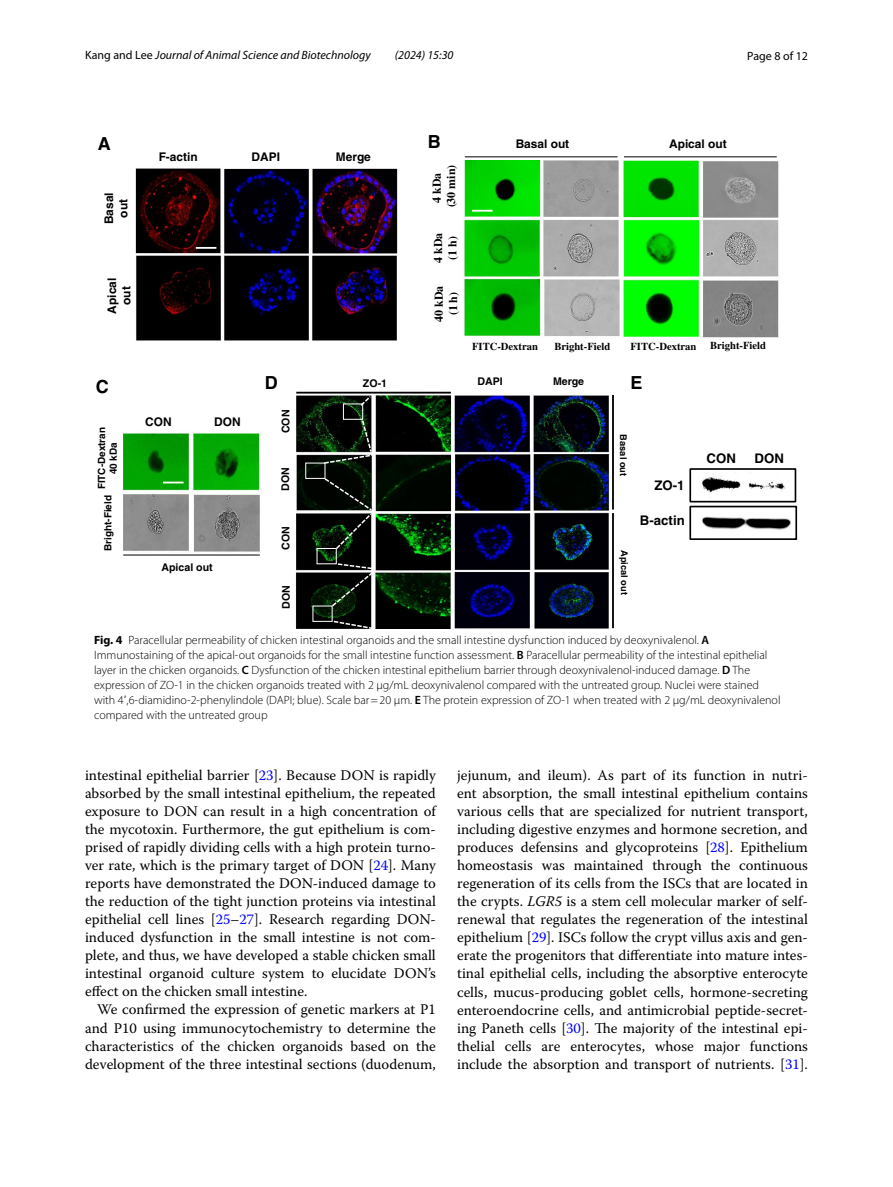
<style>
.page{position:relative;width:893px;height:1187px;background:#fff}
.page>*{position:absolute;margin:0;border:0;box-sizing:border-box;transform-origin:0 0}
.t1{font:700 18px "Helvetica";color:#000}
.t2{font:14.7px/18px "Warnock Pro";color:#000;text-align:justify}
.t3{font:700 13.2px "Helvetica";color:#000}
.t4{font:300 12px/15px "Myriad Pro";color:#000}
.t5{font:italic 12px "Myriad Pro";color:#000}
.t6{font:12px "Myriad Pro";color:#000}
.t7{font:700 11.85px/14.2px "Helvetica";color:#000;text-align:center}
.t8{font:700 11.85px/14.2px "Times";color:#000;text-align:center}
.t9{font:700 10.65px "Times";color:#000}
.t10{font:700 10.65px "Helvetica";color:#000}
.t11{font:700 9.9px/11.9px "Helvetica";color:#000;text-align:center}
.t12{font:700 9.3px "Helvetica";color:#000}
.s1{font-style:normal}
.s2{font-weight:700}
.s3{font-weight:600}
.s4{font-family:"Segoe UI";font-weight:400}
.s5{color:#00f}
.s6{font-style:italic}
</style>
<div class="page">
<img style="left:124px;top:160px;width:655px;height:468px">
<hr style="left:612px;top:513px;width:2px;height:115px;background:#000">
<hr style="left:612px;top:395px;width:2px;height:114px;background:#000">
<svg style="left:312px;top:394px;width:63px;height:235px;background:#232d24"></svg>
<hr style="left:296px;top:392px;width:155px;height:1px;background:#000">
<hr style="left:624px;top:156px;width:153px;height:1px;background:#000">
<hr style="left:465px;top:156px;width:153px;height:1px;background:#000">
<hr style="left:472px;top:210px;width:21px;height:2px;background:#fff">
<hr style="left:123px;top:554px;width:137px;height:1px;background:#000">
<hr style="left:196px;top:247px;width:20px;height:2px;background:#fff">
<svg style="left:689px;top:467px;width:108px;height:73px"></svg>
<hr style="left:163px;top:481px;width:21px;height:2px;background:#fff">
<p class="t5" style="left:85px;top:48px;width:287px"><span class="s1">Kang and Lee</span> Journal of Animal Science and Biotechnology</p>
<p class="t5" style="left:395px;top:48px;width:60px">(2024) 15:30</p>
<p class="t6" style="left:747px;top:48px;width:62px">Page 8 of 12</p>
<p class="t1" style="left:98px;top:132px;width:14px">A</p>
<p class="t7" style="left:102px;top:224px;width:33px;rotate:-90deg">Basal out</p>
<p class="t7" style="left:105px;top:313px;width:37px;rotate:-90deg">A p laci out</p>
<p class="t1" style="left:96px;top:375px;width:14px">C</p>
<p class="t11" style="left:95px;top:489px;width:64px;rotate:-90deg">F TI C - D nar txe<br>40 kDa</p>
<p class="t11" style="left:102px;top:551px;width:57px;rotate:-90deg">Bright-Field</p>
<p class="t7" style="left:159px;top:150px;width:41px">F-actin</p>
<p class="t7" style="left:252px;top:149px;width:30px">DAPI</p>
<p class="t7" style="left:336px;top:149px;width:37px">Merge</p>
<p class="t1" style="left:428px;top:131px;width:14px">B</p>
<p class="t8" style="left:430px;top:207px;width:44px;rotate:-90deg">4 kDa (30 min)</p>
<p class="t8" style="left:431px;top:263px;width:32px;text-align:left;rotate:-90deg">4 kDa (1 h)</p>
<p class="t8" style="left:431px;top:322px;width:38px;rotate:-90deg">40 kDa (1 h)</p>
<p class="t7" style="left:516px;top:137px;width:55px">Basal out</p>
<p class="t7" style="left:669px;top:137px;width:59px">Apical out</p>
<p class="t9" style="left:472px;top:339px;width:67px">FITC-Dextran</p>
<p class="t9" style="left:554px;top:339px;width:57px">Bright-Field</p>
<p class="t9" style="left:630px;top:339px;width:67px">FITC-Dextran</p>
<p class="t9" style="left:710px;top:339px;width:57px">Bright-Field</p>
<p class="t7" style="left:145px;top:414px;width:28px">CON</p>
<p class="t7" style="left:214px;top:414px;width:28px">DON</p>
<p class="t10" style="left:161px;top:561px;width:53px">Apical out</p>
<p class="t1" style="left:265px;top:371px;width:14px">D</p>
<p class="t10" style="left:279px;top:433px;width:25px;rotate:-90deg">CON</p>
<p class="t10" style="left:279px;top:490px;width:25px;rotate:-90deg">DON</p>
<p class="t10" style="left:279px;top:550px;width:25px;rotate:-90deg">CON</p>
<p class="t10" style="left:279px;top:609px;width:25px;rotate:-90deg">DON</p>
<p class="t10" style="left:363px;top:376px;width:26px">ZO-1</p>
<p class="t10" style="left:478px;top:375px;width:27px">DAPI</p>
<p class="t10" style="left:553px;top:374px;width:33px">Merge</p>
<p class="t1" style="left:630px;top:371px;width:14px">E</p>
<p class="t12" style="left:629px;top:434px;width:43px;rotate:90deg">Basal out</p>
<p class="t12" style="left:630px;top:550px;width:46px;rotate:90deg">Apical out</p>
<p class="t3" style="left:654px;top:477px;width:32px">ZO-1</p>
<p class="t3" style="left:640px;top:512px;width:46px">B-actin</p>
<p class="t3" style="left:706px;top:450px;width:31px">CON</p>
<p class="t3" style="left:754px;top:450px;width:31px">DON</p>
<p class="t4" style="left:94px;top:633px;width:688px"><span class="s2">Fig. 4</span> Paracellular permeability of chicken intestinal organoids and the small intestine dysfunction induced by deoxynivalenol. <span class="s3">A </span>Immunostaining of the apical-out organoids for the small intestine function assessment. <span class="s3">B</span> Paracellular permeability of the intestinal epithelial layer in the chicken organoids. <span class="s3">C</span> Dysfunction of the chicken intestinal epithelium barrier through deoxynivalenol-induced damage. <span class="s3">D</span> The expression of ZO-1 in the chicken organoids treated with 2 µg/mL deoxynivalenol compared with the untreated group. Nuclei were stained with 4<span class="s4">′</span>,6-diamidino-2-phenylindole (DAPI; blue). Scale bar=20 μm. <span class="s3">E</span> The protein expression of ZO-1 when treated with 2 µg/mL deoxynivalenol compared with the untreated group</p>
<p class="t2" style="left:85px;top:766px;width:352px">intestinal epithelial barrier [<span class="s5">23</span>]. Because DON is rapidly absorbed by the small intestinal epithelium, the repeated exposure to DON can result in a high concentration of the mycotoxin. Furthermore, the gut epithelium is com&shy;prised of rapidly dividing cells with a high protein turno&shy;ver rate, which is the primary target of DON [<span class="s5">24</span>]. Many reports have demonstrated the DON-induced damage to the reduction of the tight junction proteins via intestinal epithelial cell lines [<span class="s5">25</span>–<span class="s5">27</span>]. Research regarding DON&shy;induced dysfunction in the small intestine is not com&shy;plete, and thus, we have developed a stable chicken small intestinal organoid culture system to elucidate DON’s effect on the chicken small intestine.</p>
<p class="t2" style="left:85px;top:1000px;width:352px;text-indent:12px">We confirmed the expression of genetic markers at P1 and P10 using immunocytochemistry to determine the characteristics of the chicken organoids based on the development of the three intestinal sections (duodenum,</p>
<p class="t2" style="left:457px;top:766px;width:352px">jejunum, and ileum). As part of its function in nutri&shy;ent absorption, the small intestinal epithelium contains various cells that are specialized for nutrient transport, including digestive enzymes and hormone secretion, and produces defensins and glycoproteins [<span class="s5">28</span>]. Epithelium homeostasis was maintained through the continuous regeneration of its cells from the ISCs that are located in the crypts. <span class="s6">LGR5</span> is a stem cell molecular marker of self&shy;renewal that regulates the regeneration of the intestinal epithelium [<span class="s5">29</span>]. ISCs follow the crypt villus axis and gen&shy;erate the progenitors that differentiate into mature intes&shy;tinal epithelial cells, including the absorptive enterocyte cells, mucus-producing goblet cells, hormone-secreting enteroendocrine cells, and antimicrobial peptide-secret&shy;ing Paneth cells [<span class="s5">30</span>]. The majority of the intestinal epi&shy;thelial cells are enterocytes, whose major functions include the absorption and transport of nutrients. [<span class="s5">31</span>].</p>
</div>
